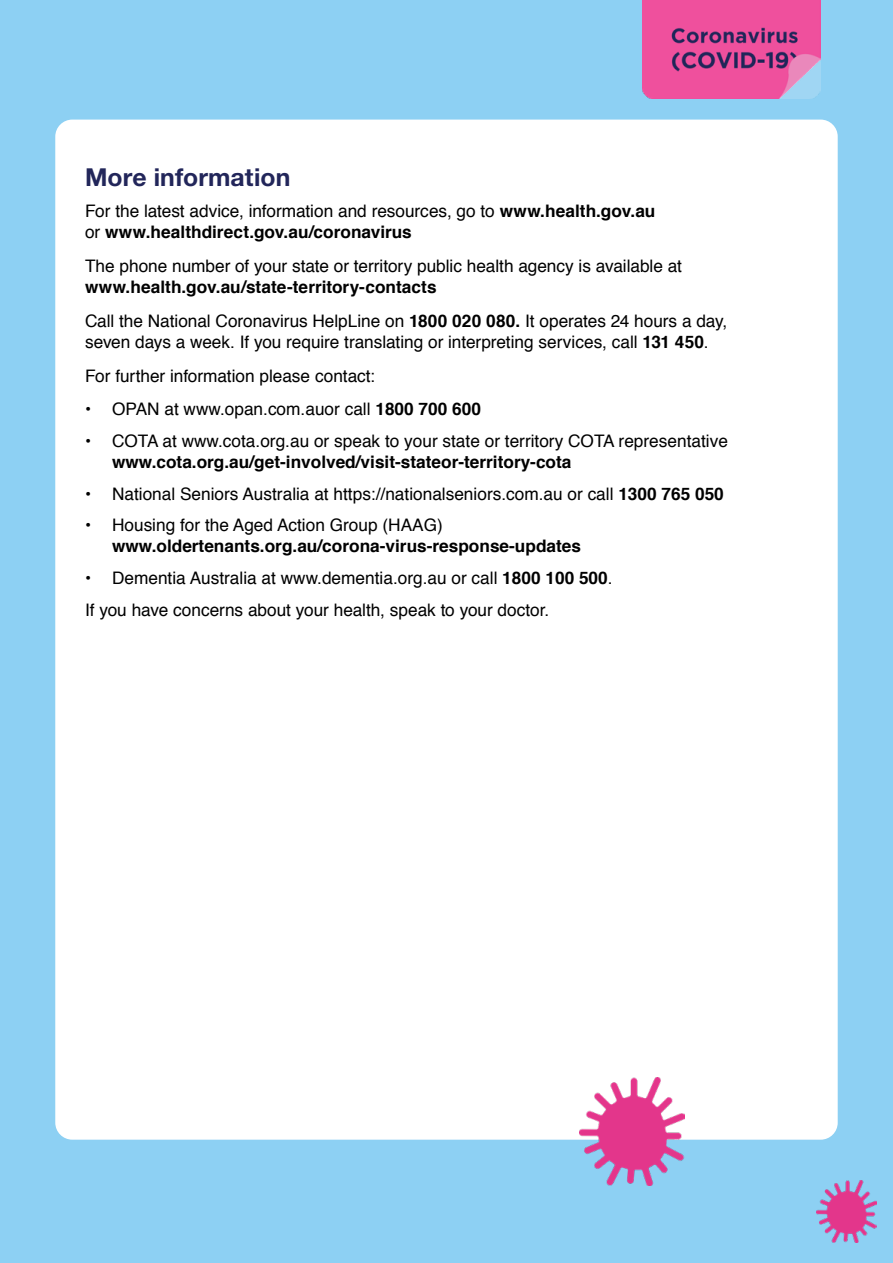
<style>
.page{position:relative;width:893px;height:1263px;background:#8dd0f3}
.page>*{position:absolute;margin:0;border:0;box-sizing:border-box;transform-origin:0 0}
.t1{font:700 24.75px "Helvetica Neue LT Std";letter-spacing:.005em;color:#22265a}
.t2{font:17.25px/21px "Helvetica";color:#000}
.t3{font:700 17.25px/21px "Helvetica";color:#000}
.s1{font-weight:400}
.s2{font-weight:700}
</style>
<div class="page">
<img style="left:642px;top:0;width:179px;height:98px">
<div style="left:55px;top:120px;width:783px;height:1020px;background:#fff;border-radius:17px"></div>
<img style="left:579px;top:1077px;width:106px;height:108px">
<img style="left:816px;top:1180px;width:61px;height:62px">
<p class="t1" style="left:85px;top:161px;width:207px">More information</p>
<p class="t3" style="left:85px;top:201px;width:572px"><span class="s1">For the latest advice, information and resources, go to</span> www.health.gov.au <span class="s1">or</span> www.healthdirect.gov.au/coronavirus</p>
<p class="t2" style="left:85px;top:256px;width:598px">The phone number of your state or territory public health agency is available at <span class="s2">www.health.gov.au/state-territory-contacts</span></p>
<p class="t2" style="left:85px;top:311px;width:644px">Call the National Coronavirus HelpLine on <span class="s2">1800 020 080.</span> It operates 24 hours a day, seven days a week. If you require translating or interpreting services, call <span class="s2">131 450</span>.</p>
<p class="t2" style="left:85px;top:365px;width:292px">For further information please contact:</p>
<p class="t2" style="left:85px;top:399px;width:397px">• OPAN at www.opan.com.auor call <span class="s2">1800 700 600</span></p>
<p class="t2" style="left:112px;top:431px;width:617px;text-indent:-27px">• COTA at www.cota.org.au or speak to your state or territory COTA representative <span class="s2">www.cota.org.au/get-involved/visit-stateor-territory-cota</span></p>
<p class="t2" style="left:85px;top:484px;width:640px">• National Seniors Australia at https://nationalseniors.com.au or call <span class="s2">1300 765 050</span></p>
<p class="t3" style="left:112px;top:515px;width:471px;text-indent:-27px"><span class="s1">• Housing for the Aged Action Group (HAAG) </span>www.oldertenants.org.au/corona-virus-response-updates</p>
<p class="t2" style="left:85px;top:562px;width:529px;line-height:31.7px">• Dementia Australia at www.dementia.org.au or call <span class="s2">1800 100 500</span>.<br>If you have concerns about your health, speak to your doctor.</p>
</div>
